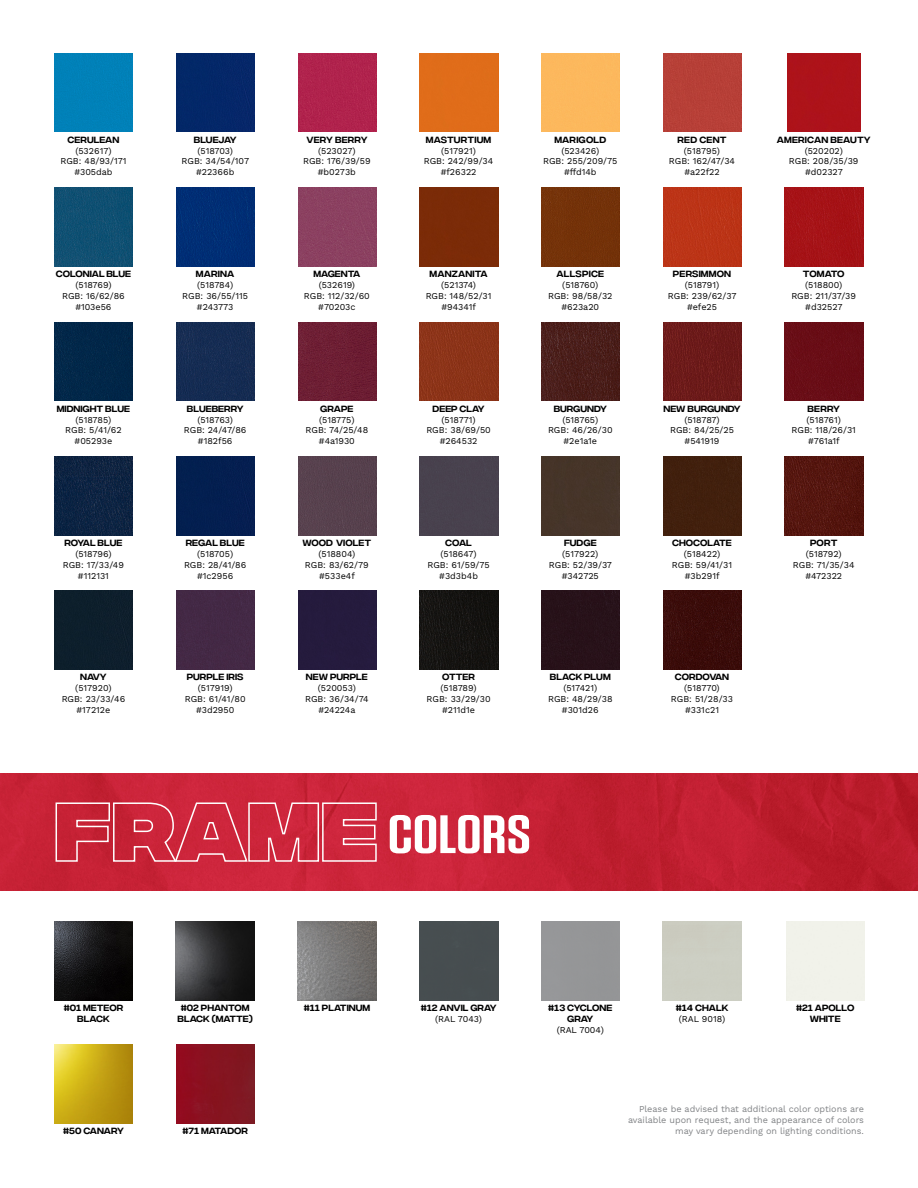
<style>
.page{position:relative;width:918px;height:1188px;background:#fff}
.page>*{position:absolute;margin:0;border:0;box-sizing:border-box;transform-origin:0 0}
.t1{font:600 54px "Tungsten";color:#fff;scale:1.25 1}
.t2{font:9px/10.8px "Work Sans";color:#000;text-align:center}
.t3{font:9px/10.8px "Integral CF";color:#000;text-align:center}
.t4{font:9px/10.8px "Work Sans";color:#808285;text-align:right}
.t5{font:9px "Integral CF";letter-spacing:.02em;color:#000}
.s1{font-family:"Integral CF";font-weight:800;font-size:82.5px}
</style>
<div class="page">
<img style="left:54px;top:1044px;width:79px;height:79px">
<img style="left:297px;top:922px;width:79px;height:78px">
<img style="left:0;top:773px;width:918px;height:118px">
<div style="left:176px;top:53px;width:79px;height:79px;background:#042768"></div>
<div style="left:176px;top:188px;width:79px;height:78px;background:#002e75"></div>
<div style="left:176px;top:322px;width:79px;height:79px;background:#152c52"></div>
<div style="left:176px;top:591px;width:79px;height:78px;background:#442945"></div>
<div style="left:176px;top:457px;width:79px;height:78px;background:#031f50"></div>
<div style="left:298px;top:188px;width:78px;height:78px;background:#8b4161"></div>
<div style="left:298px;top:53px;width:78px;height:79px;background:#b0224d"></div>
<div style="left:298px;top:322px;width:78px;height:79px;background:#6d1e33"></div>
<div style="left:298px;top:457px;width:78px;height:78px;background:#57414e"></div>
<div style="left:298px;top:591px;width:78px;height:78px;background:#251b3d"></div>
<div style="left:420px;top:188px;width:78px;height:78px;background:#7b2b08"></div>
<div style="left:420px;top:53px;width:78px;height:79px;background:#e06c19"></div>
<div style="left:420px;top:322px;width:78px;height:79px;background:#8c3318"></div>
<div style="left:420px;top:457px;width:78px;height:78px;background:#48414e"></div>
<img style="left:420px;top:591px;width:78px;height:78px">
<div style="left:663px;top:188px;width:79px;height:78px;background:#bc3417"></div>
<div style="left:663px;top:457px;width:79px;height:78px;background:#41200d"></div>
<div style="left:663px;top:591px;width:79px;height:78px;background:#3a0c0a"></div>
<div style="left:663px;top:53px;width:79px;height:79px;background:#b73f37"></div>
<img style="left:663px;top:322px;width:79px;height:79px">
<div style="left:542px;top:53px;width:78px;height:79px;background:#fcb85d"></div>
<div style="left:542px;top:188px;width:78px;height:78px;background:#743209"></div>
<div style="left:542px;top:457px;width:78px;height:78px;background:#463429"></div>
<img style="left:542px;top:322px;width:78px;height:79px">
<div style="left:542px;top:591px;width:78px;height:78px;background:#271119"></div>
<div style="left:420px;top:922px;width:78px;height:78px;background:#474e50"></div>
<img style="left:176px;top:1045px;width:79px;height:78px">
<div style="left:785px;top:322px;width:78px;height:79px;background:#690d16"></div>
<div style="left:785px;top:188px;width:78px;height:78px;background:#a51216"></div>
<img style="left:785px;top:457px;width:78px;height:78px">
<div style="left:55px;top:591px;width:78px;height:78px;background:#0d1f2c"></div>
<div style="left:55px;top:53px;width:78px;height:79px;background:#0181b8"></div>
<div style="left:55px;top:322px;width:78px;height:79px;background:#012748"></div>
<img style="left:55px;top:188px;width:78px;height:78px">
<img style="left:55px;top:457px;width:78px;height:78px">
<img style="left:176px;top:922px;width:79px;height:78px">
<img style="left:54px;top:922px;width:79px;height:78px">
<div style="left:787px;top:54px;width:73px;height:77px;background:#ad121a"></div>
<p class="t3" style="left:68px;top:135px;width:53px">CERULEAN</p>
<p class="t2" style="left:60px;top:146px;width:68px">(532617)<br>RGB: 48/93/171 #305dab</p>
<p class="t3" style="left:194px;top:135px;width:44px">BLUEJAY</p>
<p class="t2" style="left:182px;top:146px;width:69px">(518703)<br>RGB: 34/54/107 #22366b</p>
<p class="t5" style="left:306px;top:135px;width:63px">VERY BERRY</p>
<p class="t2" style="left:303px;top:145px;width:69px">(523027)<br>RGB: 176/39/59 #b0273b</p>
<p class="t5" style="left:426px;top:135px;width:67px">MASTURTIUM</p>
<p class="t2" style="left:424px;top:146px;width:71px">(517921)<br>RGB: 242/99/34 #f26322</p>
<p class="t5" style="left:554px;top:135px;width:53px">MARIGOLD</p>
<p class="t2" style="left:543px;top:146px;width:76px">(523426)<br>RGB: 255/209/75 #ffd14b</p>
<p class="t3" style="left:678px;top:135px;width:51px">RED CENT</p>
<p class="t2" style="left:669px;top:145px;width:68px">(518795)<br>RGB: 162/47/34 #a22f22</p>
<p class="t5" style="left:777px;top:135px;width:95px">AMERICAN BEAUTY</p>
<p class="t2" style="left:789px;top:145px;width:71px">(520202)<br>RGB: 208/35/39 #d02327</p>
<p class="t3" style="left:56px;top:270px;width:77px">COLONIAL BLUE</p>
<p class="t2" style="left:62px;top:280px;width:64px">(518769)<br>RGB: 16/62/86 #103e56</p>
<p class="t3" style="left:196px;top:270px;width:40px">MARINA</p>
<p class="t2" style="left:182px;top:280px;width:67px">(518784)<br>RGB: 36/55/115 #243773</p>
<p class="t3" style="left:313px;top:270px;width:49px">MAGENTA</p>
<p class="t2" style="left:304px;top:280px;width:67px">(532619)<br>RGB: 112/32/60 #70203c</p>
<p class="t5" style="left:430px;top:269px;width:60px">MANZANITA</p>
<p class="t2" style="left:426px;top:280px;width:67px">(521374)<br>RGB: 148/52/31 #94341f</p>
<p class="t5" style="left:557px;top:269px;width:49px">ALLSPICE</p>
<p class="t2" style="left:548px;top:280px;width:66px">(518760)<br>RGB: 98/58/32 #623a20</p>
<p class="t5" style="left:673px;top:269px;width:60px">PERSIMMON</p>
<p class="t2" style="left:668px;top:280px;width:70px">(518791)<br>RGB: 239/62/37 #efe25</p>
<p class="t3" style="left:803px;top:270px;width:43px">TOMATO</p>
<p class="t2" style="left:791px;top:280px;width:66px">(518800)<br>RGB: 211/37/39 #d32527</p>
<p class="t3" style="left:57px;top:404px;width:75px">MIDNIGHT BLUE</p>
<p class="t2" style="left:65px;top:415px;width:58px">(518785)<br>RGB: 5/41/62 #05293e</p>
<p class="t3" style="left:187px;top:404px;width:58px">BLUEBERRY</p>
<p class="t2" style="left:184px;top:415px;width:64px">(518763)<br>RGB: 24/47/86 #182f56</p>
<p class="t3" style="left:320px;top:404px;width:35px">GRAPE</p>
<p class="t2" style="left:306px;top:415px;width:64px">(518775)<br>RGB: 74/25/48 #4a1930</p>
<p class="t3" style="left:433px;top:404px;width:54px">DEEP CLAY</p>
<p class="t2" style="left:426px;top:414px;width:66px">(518771)<br>RGB: 38/69/50 #264532</p>
<p class="t3" style="left:554px;top:404px;width:55px">BURGUNDY</p>
<p class="t2" style="left:548px;top:415px;width:66px">(518765)<br>RGB: 46/26/30 #2e1a1e</p>
<p class="t3" style="left:663px;top:404px;width:79px">NEW BURGUNDY</p>
<p class="t2" style="left:670px;top:414px;width:65px">(518787)<br>RGB: 84/25/25 #541919</p>
<p class="t3" style="left:808px;top:404px;width:34px">BERRY</p>
<p class="t2" style="left:792px;top:415px;width:66px">(518761)<br>RGB: 118/26/31 #761a1f</p>
<p class="t3" style="left:65px;top:539px;width:59px">ROYAL BLUE</p>
<p class="t2" style="left:63px;top:549px;width:63px">(518796)<br>RGB: 17/33/49 #112131</p>
<p class="t3" style="left:186px;top:539px;width:60px">REGAL BLUE</p>
<p class="t2" style="left:184px;top:549px;width:64px">(518705)<br>RGB: 28/41/86 #1c2956</p>
<p class="t3" style="left:303px;top:539px;width:70px">WOOD VIOLET</p>
<p class="t2" style="left:305px;top:549px;width:65px">(518804)<br>RGB: 83/62/79 #533e4f</p>
<p class="t3" style="left:445px;top:539px;width:28px">COAL</p>
<p class="t2" style="left:428px;top:549px;width:64px">(518647)<br>RGB: 61/59/75 #3d3b4b</p>
<p class="t3" style="left:564px;top:539px;width:34px">FUDGE</p>
<p class="t2" style="left:549px;top:549px;width:65px">(517922)<br>RGB: 52/39/37 #342725</p>
<p class="t3" style="left:672px;top:539px;width:61px">CHOCOLATE</p>
<p class="t2" style="left:672px;top:549px;width:62px">(518422)<br>RGB: 59/41/31 #3b291f</p>
<p class="t3" style="left:810px;top:539px;width:29px">PORT</p>
<p class="t2" style="left:793px;top:549px;width:63px">(518792)<br>RGB: 71/35/34 #472322</p>
<p class="t3" style="left:80px;top:673px;width:28px">NAVY</p>
<p class="t2" style="left:62px;top:683px;width:65px">(517920)<br>RGB: 23/33/46 #17212e</p>
<p class="t3" style="left:187px;top:672px;width:58px">PURPLE IRIS</p>
<p class="t2" style="left:185px;top:683px;width:62px">(517919)<br>RGB: 61/41/80 #3d2950</p>
<p class="t3" style="left:306px;top:673px;width:63px">NEW PURPLE</p>
<p class="t2" style="left:305px;top:683px;width:65px">(520053)<br>RGB: 36/34/74 #24224a</p>
<p class="t3" style="left:442px;top:673px;width:34px">OTTER</p>
<p class="t2" style="left:427px;top:683px;width:66px">(518789)<br>RGB: 33/29/30 #211d1e</p>
<p class="t3" style="left:550px;top:673px;width:62px">BLACK PLUM</p>
<p class="t2" style="left:548px;top:683px;width:66px">(517421)<br>RGB: 48/29/38 #301d26</p>
<p class="t3" style="left:675px;top:673px;width:56px">CORDOVAN</p>
<p class="t2" style="left:671px;top:683px;width:64px">(518770)<br>RGB: 51/28/33 #331c21</p>
<h1 class="t1" style="left:54px;top:806px;width:383px"><span class="s1">FRAME</span> COLORS</h1>
<p class="t3" style="left:64px;top:1003px;width:61px">#01 METEOR<br>BLACK</p>
<p class="t3" style="left:63px;top:1126px;width:62px">#50 CANARY</p>
<p class="t3" style="left:178px;top:1003px;width:77px">#02 PHANTOM<br>BLACK (MATTE)</p>
<p class="t3" style="left:182px;top:1126px;width:67px">#71 MATADOR</p>
<p class="t3" style="left:304px;top:1004px;width:68px">#11 PLATINUM</p>
<p class="t3" style="left:421px;top:1003px;width:77px">#12 ANVIL GRAY</p>
<p class="t2" style="left:435px;top:1014px;width:48px">(RAL 7043)</p>
<p class="t3" style="left:548px;top:1003px;width:66px">#13 CYCLONE<br>GRAY</p>
<p class="t2" style="left:557px;top:1025px;width:49px">(RAL 7004)</p>
<p class="t3" style="left:676px;top:1003px;width:54px">#14 CHALK</p>
<p class="t2" style="left:679px;top:1014px;width:48px">(RAL 9018)</p>
<p class="t3" style="left:796px;top:1003px;width:60px">#21 APOLLO<br>WHITE</p>
<p class="t4" style="left:628px;top:1104px;width:237px">Please be advised that additional color options are available upon request, and the appearance of colors may vary depending on lighting conditions.</p>
</div>
